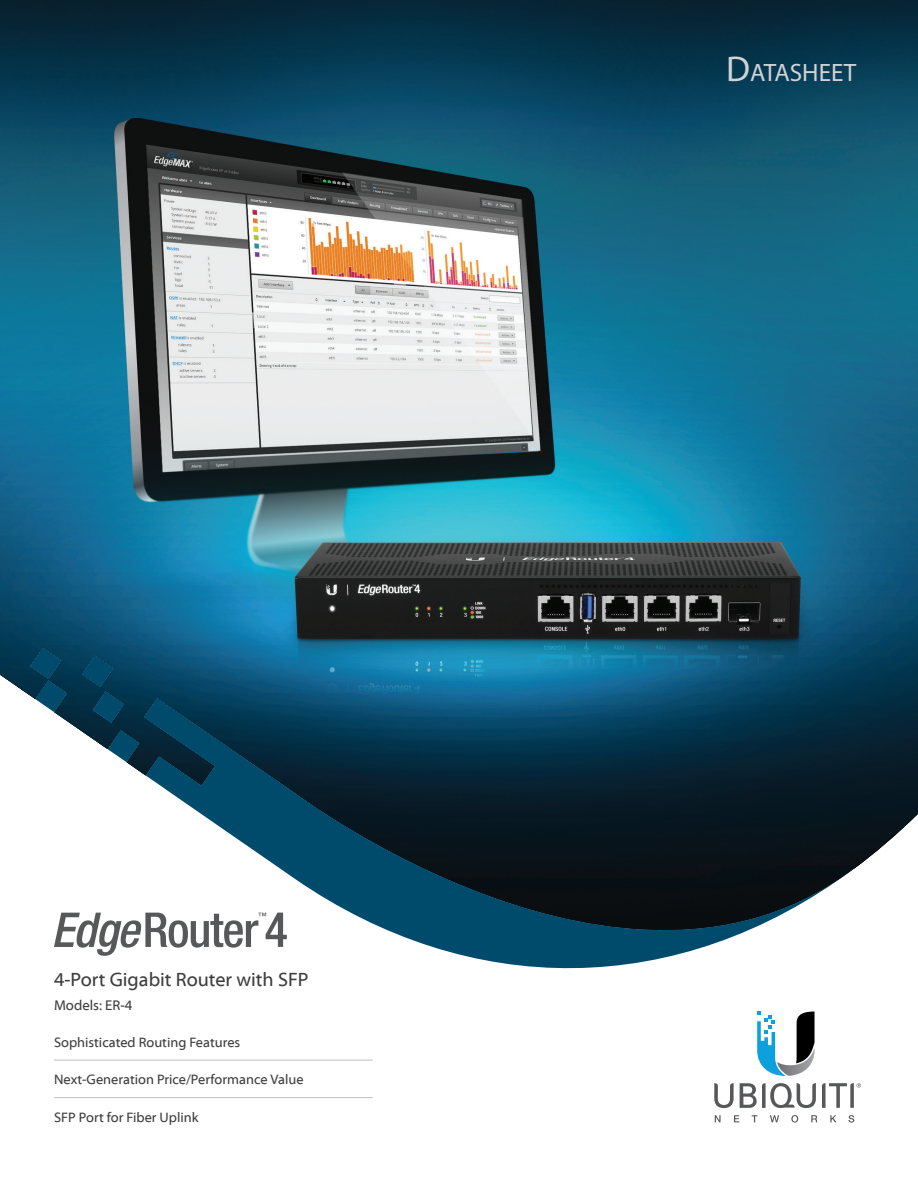
<style>
.page{position:relative;width:918px;height:1188px;background:#fff}
.page>*{position:absolute;margin:0;border:0;box-sizing:border-box;transform-origin:0 0}
.t1{font:25.2px "Myriad Pro";color:#d1d2d4}
.Product_Description{font:19.5px "Myriad Web Pro";color:#3e3e3f}
.Models_90_Blk{font:14.25px "Myriad Web Pro";color:#3e3e3f}
._1stPageFeatures_90{font:13.8px "Myriad Web Pro";color:#3e3e3f}
.s1{font-size:36px}
</style>
<div class="page">
<hr style="left:54px;top:1060px;width:319px;height:1px;background:#bcbdc0">
<hr style="left:54px;top:1097px;width:319px;height:1px;background:#bcbdc0">
<img style="left:0;top:0;width:918px;height:932px">
<svg style="left:81px;top:655px;width:43px;height:68px;background:#023d59"></svg>
<svg style="left:108px;top:730px;width:32px;height:32px"></svg>
<svg style="left:144px;top:698px;width:711px;height:271px"></svg>
<svg style="left:30px;top:647px;width:37px;height:65px;background:#164f69"></svg>
<svg style="left:757px;top:1011px;width:58px;height:65px"></svg>
<svg style="left:714px;top:1083px;width:20px;height:25px"></svg>
<svg style="left:740px;top:1083px;width:76px;height:25px"></svg>
<svg style="left:715px;top:1115px;width:6px;height:7px"></svg>
<svg style="left:734px;top:1115px;width:5px;height:7px"></svg>
<svg style="left:752px;top:1115px;width:5px;height:7px"></svg>
<svg style="left:770px;top:1115px;width:9px;height:7px"></svg>
<svg style="left:791px;top:1115px;width:7px;height:8px"></svg>
<svg style="left:811px;top:1115px;width:6px;height:7px"></svg>
<svg style="left:830px;top:1115px;width:6px;height:7px"></svg>
<svg style="left:848px;top:1115px;width:6px;height:8px"></svg>
<svg style="left:822px;top:1083px;width:39px;height:25px"></svg>
<p class="Product_Description" style="left:54px;top:969px;width:256px">4-Port Gigabit Router with SFP</p>
<p class="Models_90_Blk" style="left:54px;top:997px;width:80px">Models: ER-4</p>
<p class="_1stPageFeatures_90" style="left:54px;top:1035px;width:188px">Sophisticated Routing Features</p>
<p class="_1stPageFeatures_90" style="left:54px;top:1072px;width:251px">Next-Generation Price/Performance Value</p>
<p class="_1stPageFeatures_90" style="left:54px;top:1110px;width:146px">SFP Port for Fiber Uplink</p>
<h1 class="t1" style="left:726px;top:57px;width:132px"><span class="s1">D</span>ATASHEET</h1>
</div>
